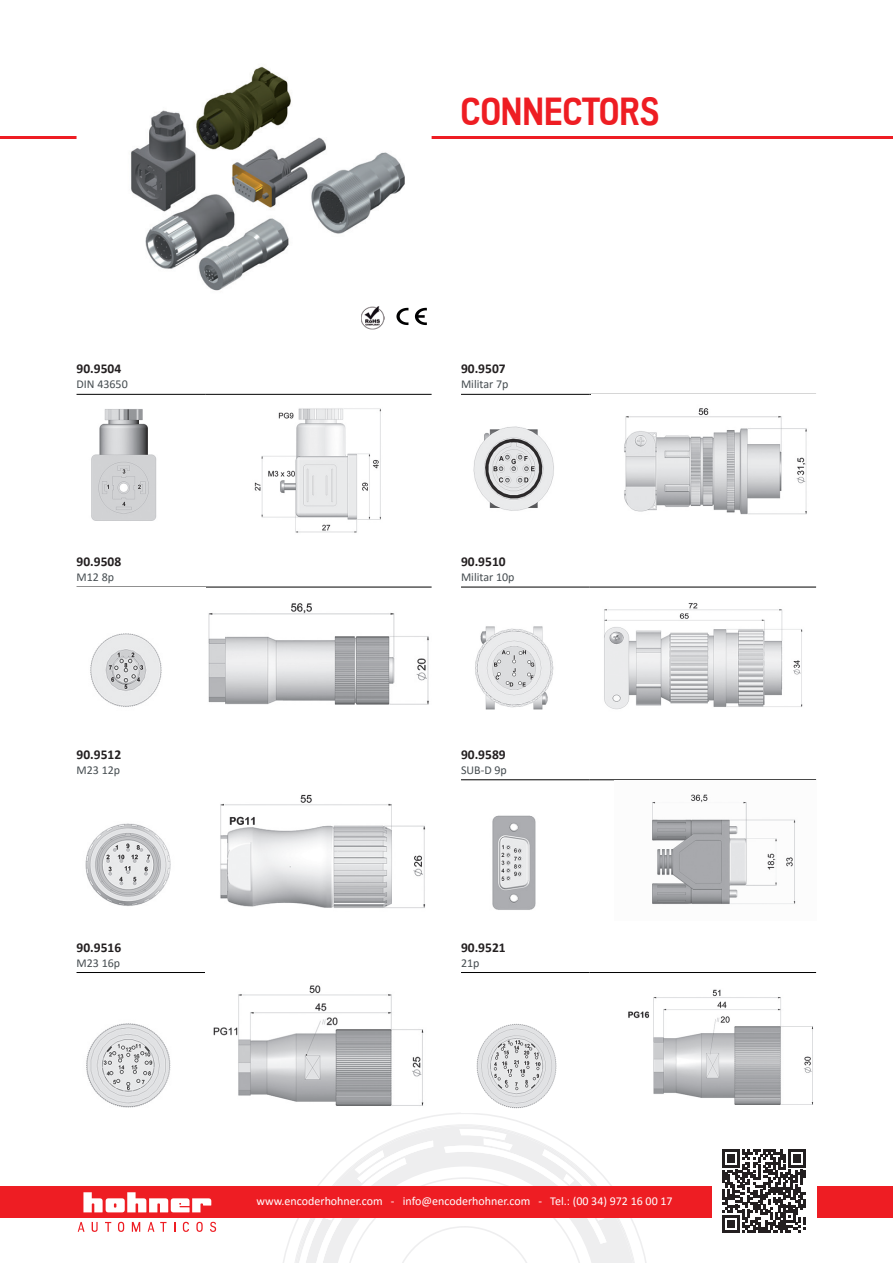
<style>
.page{position:relative;width:893px;height:1263px;background:#fff}
.page>*{position:absolute;margin:0;border:0;box-sizing:border-box;transform-origin:0 0}
.t1{font:700 39px "Akazan";color:#ee1d23}
.t2{font:700 13.5px "Calibri";color:#231f20}
.t3{font:12px "Calibri";color:#fff}
.t4{font:12px "Calibri";color:#454c50}
</style>
<div class="page">
<svg style="left:276px;top:1113px;width:375px;height:150px"></svg>
<svg style="left:288px;top:1125px;width:350px;height:138px"></svg>
<svg style="left:296px;top:1129px;width:311px;height:134px"></svg>
<hr style="left:0;top:136px;width:893px;height:3px;background:#ee1d23">
<div style="left:0;top:1187px;width:893px;height:31px;background:#ee1d23"></div>
<svg style="left:83px;top:1192px;width:128px;height:20px"></svg>
<svg style="left:78px;top:1222px;width:7px;height:10px"></svg>
<svg style="left:92px;top:1222px;width:6px;height:10px"></svg>
<svg style="left:105px;top:1222px;width:6px;height:10px"></svg>
<svg style="left:118px;top:1222px;width:6px;height:10px"></svg>
<svg style="left:132px;top:1222px;width:8px;height:10px"></svg>
<svg style="left:148px;top:1222px;width:6px;height:10px"></svg>
<svg style="left:160px;top:1222px;width:7px;height:10px"></svg>
<svg style="left:183px;top:1222px;width:6px;height:10px"></svg>
<svg style="left:196px;top:1222px;width:7px;height:10px"></svg>
<svg style="left:210px;top:1222px;width:6px;height:10px"></svg>
<div style="left:712px;top:1140px;width:104px;height:102px;background:#fff"></div>
<svg style="left:723px;top:1150px;width:82px;height:82px"></svg>
<img style="left:77px;top:66px;width:355px;height:260px">
<svg style="left:396px;top:308px;width:13px;height:17px"></svg>
<svg style="left:415px;top:308px;width:12px;height:17px"></svg>
<img style="left:361px;top:306px;width:23px;height:24px">
<hr style="left:77px;top:394px;width:128px;height:1px;background:#000">
<hr style="left:205px;top:394px;width:227px;height:1px;background:#000">
<hr style="left:77px;top:779px;width:128px;height:1px;background:#000">
<hr style="left:205px;top:779px;width:227px;height:1px;background:#000">
<hr style="left:77px;top:972px;width:128px;height:1px;background:#000">
<hr style="left:205px;top:972px;width:227px;height:1px;background:#000">
<img style="left:91px;top:409px;width:66px;height:112px">
<img style="left:254px;top:408px;width:127px;height:125px">
<img style="left:90px;top:587px;width:342px;height:120px">
<img style="left:85px;top:794px;width:341px;height:114px">
<img style="left:86px;top:1023px;width:85px;height:85px">
<img style="left:213px;top:985px;width:211px;height:121px">
<hr style="left:461px;top:394px;width:129px;height:1px;background:#000">
<hr style="left:590px;top:394px;width:226px;height:1px;background:#000">
<hr style="left:461px;top:587px;width:129px;height:1px;background:#000">
<hr style="left:590px;top:587px;width:226px;height:1px;background:#000">
<hr style="left:461px;top:779px;width:129px;height:1px;background:#000">
<hr style="left:590px;top:779px;width:226px;height:1px;background:#000">
<hr style="left:461px;top:972px;width:129px;height:1px;background:#000">
<hr style="left:590px;top:972px;width:226px;height:1px;background:#000">
<img style="left:473px;top:426px;width:81px;height:85px">
<img style="left:591px;top:394px;width:225px;height:121px">
<img style="left:475px;top:626px;width:79px;height:84px">
<img style="left:604px;top:603px;width:199px;height:107px">
<img style="left:492px;top:815px;width:44px;height:95px">
<img style="left:652px;top:794px;width:144px;height:110px">
<img style="left:476px;top:1023px;width:81px;height:86px">
<img style="left:628px;top:989px;width:186px;height:116px">
<h1 class="t1" style="left:461px;top:90px;width:200px">CONNECTORS</h1>
<p class="t2" style="left:77px;top:359px;width:46px">90.9504</p>
<p class="t4" style="left:77px;top:376px;width:53px">DIN 43650</p>
<p class="t2" style="left:461px;top:359px;width:46px">90.9507</p>
<p class="t4" style="left:461px;top:376px;width:49px">Militar 7p</p>
<p class="t2" style="left:77px;top:552px;width:46px">90.9508</p>
<p class="t4" style="left:77px;top:569px;width:39px">M12 8p</p>
<p class="t2" style="left:461px;top:552px;width:46px">90.9510</p>
<p class="t4" style="left:461px;top:569px;width:55px">Militar 10p</p>
<p class="t2" style="left:77px;top:745px;width:46px">90.9512</p>
<p class="t4" style="left:77px;top:761px;width:45px">M23 12p</p>
<p class="t2" style="left:461px;top:745px;width:46px">90.9589</p>
<p class="t4" style="left:461px;top:761px;width:47px">SUB-D 9p</p>
<p class="t2" style="left:77px;top:937px;width:46px">90.9516</p>
<p class="t4" style="left:77px;top:954px;width:45px">M23 16p</p>
<p class="t2" style="left:461px;top:937px;width:46px">90.9521</p>
<p class="t4" style="left:461px;top:954px;width:20px">21p</p>
<p class="t3" style="left:257px;top:1193px;width:418px">www.encoderhohner.com - info@encoderhohner.com - Tel.: (00 34) 972 16 00 17</p>
</div>
